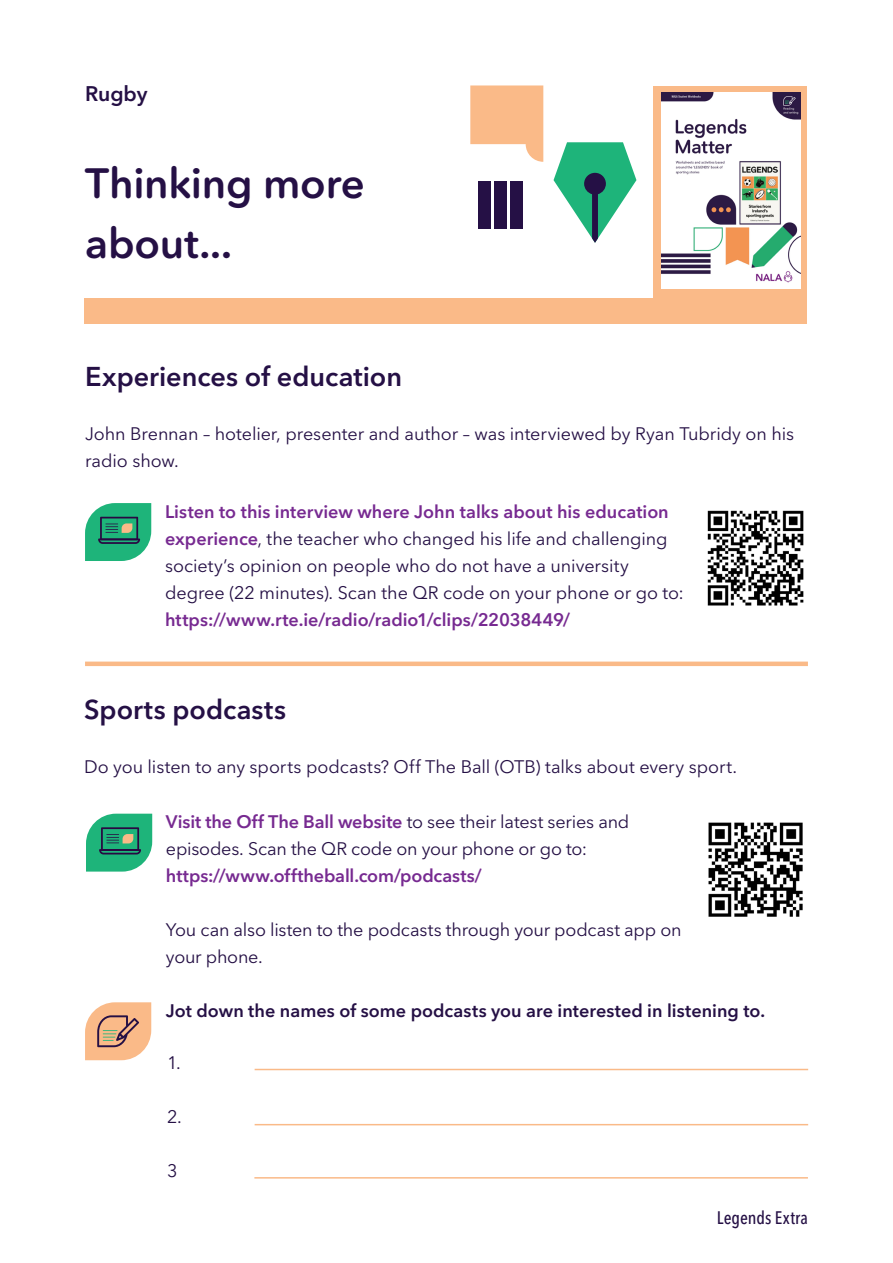
<style>
.page{position:relative;width:893px;height:1263px;background:#fff}
.page>*{position:absolute;margin:0;border:0;box-sizing:border-box;transform-origin:0 0}
.Heading_Purple{font:600 42px/60px "Avenir Next Rounded Pro";letter-spacing:-.005em;color:#251045}
.Body{font:600 27px "Avenir Next LT Pro";color:#251045}
.Body-2{font:600 21px "Avenir Next LT Pro";letter-spacing:-.005em;color:#251045}
.Body-3{font:18px/27px "Avenir Next LT Pro";letter-spacing:-.005em;color:#251045}
.Body-4{font:600 18px "Avenir Next LT Pro";color:#772a91}
.Body-5{font:600 18px "Avenir Next LT Pro";color:#251045}
.t1{font:500 condensed 18px "Avenir Next LT Pro";color:#251045}
.Intro_Dark_Purple{font:18px "Avenir Next LT Pro";color:#251045}
.s1{font-weight:600;color:#772a91}
</style>
<div class="page">
<div style="left:654px;top:86px;width:153px;height:229px;background:#faba88"></div>
<svg style="left:470px;top:85px;width:73px;height:77px"></svg>
<svg style="left:554px;top:142px;width:82px;height:101px"></svg>
<div style="left:479px;top:182px;width:12px;height:47px;background:#251045"></div>
<div style="left:494px;top:182px;width:12px;height:47px;background:#251045"></div>
<div style="left:510px;top:182px;width:12px;height:47px;background:#251045"></div>
<img style="left:662px;top:92px;width:139px;height:197px">
<div style="left:84px;top:298px;width:723px;height:26px;background:#faba88"></div>
<svg style="left:85px;top:503px;width:66px;height:58px;background:#3bac82"></svg>
<svg style="left:86px;top:814px;width:66px;height:57px;background:#39ac82"></svg>
<hr style="left:85px;top:662px;width:723px;height:4px;background:#faba88">
<svg style="left:85px;top:1002px;width:66px;height:58px;background:#e7b38e"></svg>
<hr style="left:255px;top:1069px;width:553px;height:1px;background:#faba88">
<hr style="left:255px;top:1124px;width:553px;height:1px;background:#faba88">
<hr style="left:254px;top:1177px;width:554px;height:1px;background:#faba88">
<img style="left:707px;top:510px;width:97px;height:96px">
<img style="left:708px;top:822px;width:95px;height:95px">
<p class="Body-2" style="left:85px;top:81px;width:64px">Rugby</p>
<p class="Heading_Purple" style="left:85px;top:153px;width:281px">Thinking more about...</p>
<p class="Body" style="left:85px;top:361px;width:318px">Experiences of education</p>
<p class="Body-3" style="left:85px;top:421px;width:711px">John Brennan – hotelier, presenter and author – was interviewed by Ryan Tubridy on his radio show.</p>
<p class="Body-3" style="left:165px;top:498px;width:520px"><span class="s1">Listen to this interview where John talks about his education experience</span>, the teacher who changed his life and challenging society’s opinion on people who do not have a university degree (22 minutes). Scan the QR code on your phone or go to:</p>
<p class="Body-4" style="left:165px;top:608px;width:407px">https://www.rte.ie/radio/radio1/clips/22038449/</p>
<p class="Body" style="left:84px;top:693px;width:204px">Sports podcasts</p>
<p class="Body-3" style="left:84px;top:753px;width:654px">Do you listen to any sports podcasts? Off The Ball (OTB) talks about every sport.</p>
<p class="Body-3" style="left:166px;top:808px;width:465px"><span class="s1">Visit the Off The Ball website</span> to see their latest series and episodes. Scan the QR code on your phone or go to:</p>
<p class="Body-4" style="left:166px;top:865px;width:317px">https://www.offtheball.com/podcasts/</p>
<p class="Body-3" style="left:166px;top:916px;width:517px">You can also listen to the podcasts through your podcast app on your phone.</p>
<p class="Body-5" style="left:166px;top:1000px;width:601px">Jot down the names of some podcasts you are interested in listening to.</p>
<p class="Intro_Dark_Purple" style="left:167px;top:1052px;width:15px">1.</p>
<p class="Intro_Dark_Purple" style="left:167px;top:1106px;width:16px">2.</p>
<p class="Intro_Dark_Purple" style="left:167px;top:1160px;width:12px">3</p>
<p class="t1" style="left:717px;top:1207px;width:93px">Legends Extra</p>
</div>
